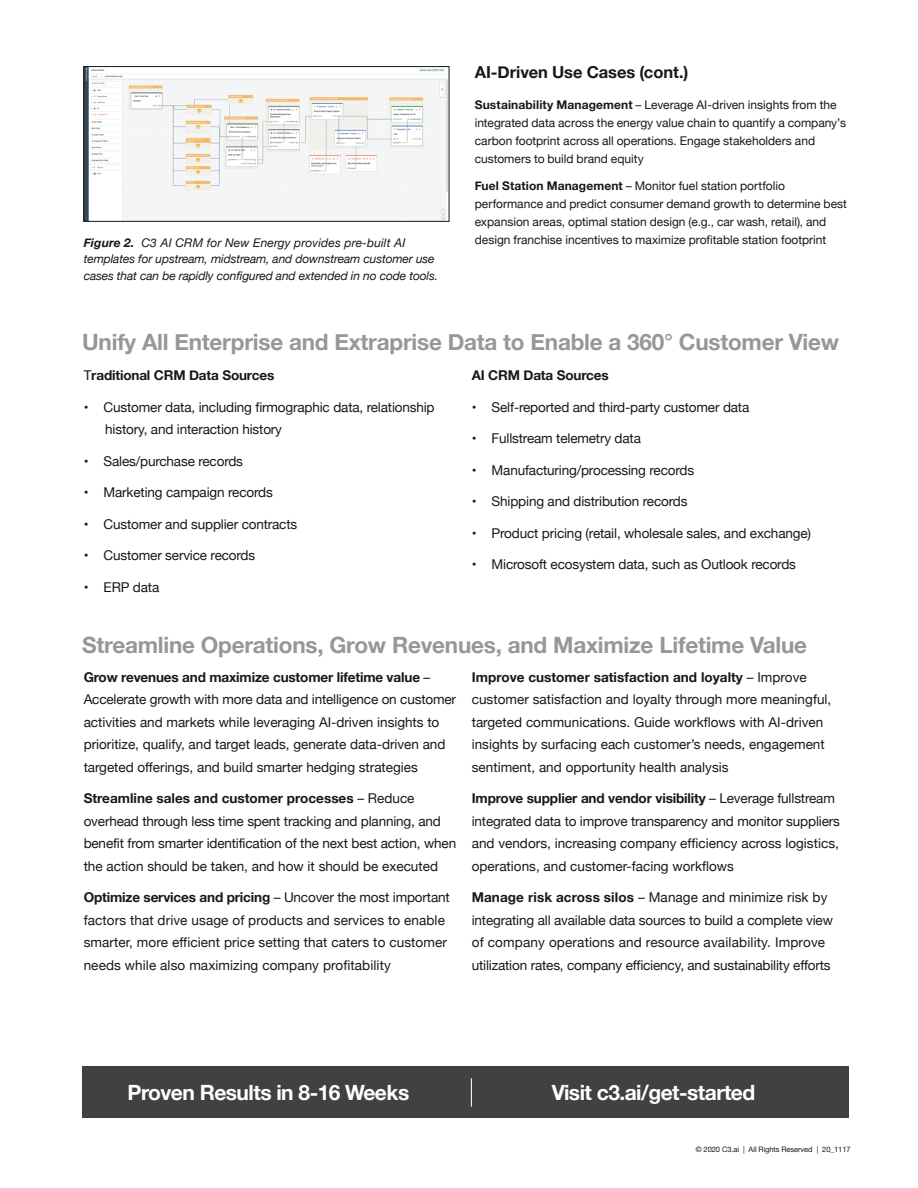
<style>
.page{position:relative;width:918px;height:1188px;background:#fff}
.page>*{position:absolute;margin:0;border:0;box-sizing:border-box;transform-origin:0 0}
.t1{font:700 22.5px "Helvetica Neue";letter-spacing:-.01em;color:#979797}
.t2{font:700 21px "Helvetica Neue";letter-spacing:-.025em;color:#fff}
.t3{font:700 16.5px "Helvetica Neue";letter-spacing:-.005em;color:#181818}
.t4{font:13.5px/22.5px "Helvetica Neue";letter-spacing:-.01em;color:#181818}
.t5{font:700 13.5px "Helvetica Neue";letter-spacing:-.01em;color:#181818}
.t6{font:12px/18px "Helvetica Neue";color:#181818}
.t7{font:italic 12px/16.5px "Helvetica Neue";letter-spacing:-.01em;color:#181818}
.t8{font:7.5px "Helvetica Neue";letter-spacing:-.01em;color:#181818}
.s1{font-weight:700}
.s2{font-weight:400}
</style>
<div class="page">
<img style="left:86px;top:68px;width:361px;height:152px">
<div style="left:82px;top:1067px;width:767px;height:51px;background:#414141"></div>
<svg style="left:471px;top:1078px;width:1px;height:29px"></svg>
<div style="left:84px;top:66px;width:365px;height:156px;border:1px solid #181818"></div>
<p class="t7" style="left:84px;top:235px;width:356px"><span class="s1">Figure 2.</span> C3 AI CRM for New Energy provides pre-built AI templates for upstream, midstream, and downstream customer use cases that can be rapidly configured and extended in no code tools.</p>
<p class="t3" style="left:475px;top:60px;width:215px">AI-Driven Use Cases (cont.)</p>
<p class="t6" style="left:475px;top:97px;width:373px"><span class="s1">Sustainability Management</span> – Leverage AI-driven insights from the integrated data across the energy value chain to quantify a company’s carbon footprint across all operations. Engage stakeholders and customers to build brand equity</p>
<p class="t6" style="left:475px;top:178px;width:374px"><span class="s1">Fuel Station Management</span> – Monitor fuel station portfolio performance and predict consumer demand growth to determine best expansion areas, optimal station design (e.g., car wash, retail), and design franchise incentives to maximize profitable station footprint</p>
<h1 class="t1" style="left:82px;top:324px;width:758px">Unify All Enterprise and Extraprise Data to Enable a 360° Customer View</h1>
<p class="t5" style="left:84px;top:365px;width:192px"><span class="s2">T</span>raditional CRM Data Sources</p>
<p class="t4" style="left:105px;top:397px;width:331px;text-indent:-22px">• Customer data, including firmographic data, relationship history, and interaction history</p>
<p class="t4" style="left:84px;top:451px;width:161px">• Sales/purchase records</p>
<p class="t4" style="left:84px;top:482px;width:191px">• Marketing campaign records</p>
<p class="t4" style="left:84px;top:514px;width:215px">• Customer and supplier contracts</p>
<p class="t4" style="left:84px;top:545px;width:173px">• Customer service records</p>
<p class="t4" style="left:84px;top:577px;width:77px">• ERP data</p>
<p class="t5" style="left:472px;top:365px;width:138px">AI CRM Data Sources</p>
<p class="t4" style="left:472px;top:397px;width:279px">• Self-reported and third-party customer data</p>
<p class="t4" style="left:472px;top:428px;width:171px">• Fullstream telemetry data</p>
<p class="t4" style="left:472px;top:460px;width:224px">• Manufacturing/processing records</p>
<p class="t4" style="left:472px;top:491px;width:217px">• Shipping and distribution records</p>
<p class="t4" style="left:472px;top:523px;width:341px">• Product pricing (retail, wholesale sales, and exchange)</p>
<p class="t4" style="left:472px;top:554px;width:326px">• Microsoft ecosystem data, such as Outlook records</p>
<h1 class="t1" style="left:82px;top:627px;width:727px">Streamline Operations, Grow Revenues, and Maximize Lifetime Value</h1>
<p class="t4" style="left:84px;top:666px;width:374px"><span class="s1">Grow revenues and maximize customer lifetime value</span> – Accelerate growth with more data and intelligence on customer activities and markets while leveraging AI-driven insights to prioritize, qualify, and target leads, generate data-driven and targeted offerings, and build smarter hedging strategies</p>
<p class="t4" style="left:84px;top:788px;width:374px"><span class="s1">Streamline sales and customer processes</span> – Reduce overhead through less time spent tracking and planning, and benefit from smarter identification of the next best action, when the action should be taken, and how it should be executed</p>
<p class="t4" style="left:84px;top:887px;width:368px"><span class="s1">Optimize services and pricing</span> – Uncover the most important factors that drive usage of products and services to enable smarter, more efficient price setting that caters to customer needs while also maximizing company profitability</p>
<p class="t4" style="left:472px;top:666px;width:361px"><span class="s1">Improve customer satisfaction and loyalty</span> – Improve customer satisfaction and loyalty through more meaningful, targeted communications. Guide workflows with AI-driven insights by surfacing each customer’s needs, engagement sentiment, and opportunity health analysis</p>
<p class="t4" style="left:472px;top:788px;width:370px"><span class="s1">Improve supplier and vendor visibility</span> – Leverage fullstream integrated data to improve transparency and monitor suppliers and vendors, increasing company efficiency across logistics, operations, and customer-facing workflows</p>
<p class="t4" style="left:472px;top:887px;width:363px"><span class="s1">Manage risk across silos</span> – Manage and minimize risk by integrating all available data sources to build a complete view of company operations and resource availability. Improve utilization rates, company efficiency, and sustainability efforts</p>
<h2 class="t2" style="left:128px;top:1076px;width:283px">Proven Results in 8-16 Weeks</h2>
<h2 class="t2" style="left:552px;top:1076px;width:205px">Visit c3.ai/get-started</h2>
<p class="t8" style="left:696px;top:1144px;width:156px">© 2020 C3.ai | All Rights Reserved | 20_1117</p>
</div>
